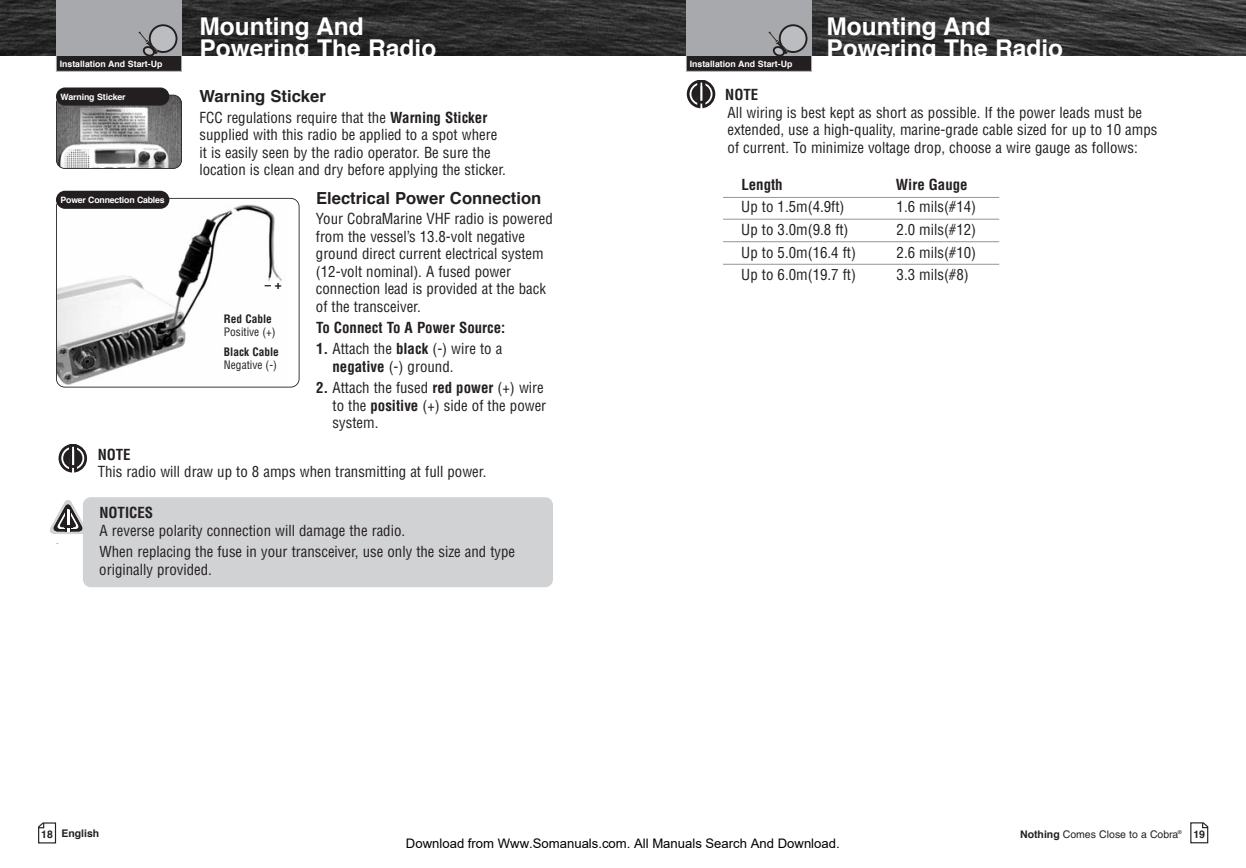
<style>
.page{position:relative;width:1246px;height:868px;background:#fff}
.page>*{position:absolute;margin:0;border:0;box-sizing:border-box;transform-origin:0 0}
.t1{font:700 24.5px/22.8px "Helvetica";color:#fff}
.t2{font:700 16.62px "Helvetica";color:#231f20}
.t3{font:condensed 14.88px/17.5px "Helvetica";color:#231f20}
.t4{font:700 condensed 14.88px "Helvetica";color:#231f20}
.t5{font:13.12px "Arial";color:#000}
.t6{font:condensed 11.38px "Helvetica";color:#231f20}
.t7{font:700 condensed 11.38px "Helvetica";color:#231f20}
.t8{font:700 11.38px "Helvetica";color:#231f20}
.t9{font:10.5px "Helvetica LT Std";color:#231f20}
.t10{font:700 10.5px "Helvetica";color:#231f20}
.t11{font:700 8.75px "Helvetica";color:#fff}
.t12{font:700 8.75px "Helvetica";letter-spacing:-.02em;color:#fff}
.s1{font-weight:700}
.s2{font-family:"Helvetica";font-weight:700}
</style>
<div class="page">
<svg style="left:38px;top:822px;width:19px;height:21px"></svg>
<div style="left:83px;top:497px;width:470px;height:90px;background:#d1d2d4;border-radius:8px"></div>
<svg style="left:50px;top:501px;width:34px;height:33px"></svg>
<img style="left:623px;top:0;width:623px;height:56px">
<svg style="left:1190px;top:822px;width:18px;height:21px"></svg>
<hr style="left:723px;top:197px;width:276px;height:1px;background:#939598">
<hr style="left:723px;top:219px;width:276px;height:1px;background:#939598">
<hr style="left:723px;top:241px;width:276px;height:1px;background:#939598">
<hr style="left:723px;top:264px;width:276px;height:1px;background:#939598">
<div style="left:687px;top:55px;width:124px;height:16px;background:#231f20"></div>
<div style="left:686px;top:54px;width:126px;height:18px;border:1px solid #a8a9ad"></div>
<div style="left:686px;top:0;width:126px;height:56px;background:#a8a9ad"></div>
<div style="left:780px;top:25px;width:27px;height:27px;background:#bcbdc0;border-radius:50%"></div>
<div style="left:779px;top:24px;width:28px;height:29px;border:2px solid #231f20;border-radius:50%"></div>
<svg style="left:768px;top:31px;width:22px;height:25px"></svg>
<svg style="left:0;top:0;width:623px;height:56px;background:#2a2a2a"></svg>
<div style="left:57px;top:55px;width:124px;height:16px;background:#231f20"></div>
<div style="left:56px;top:54px;width:126px;height:18px;border:1px solid #a8a9ad"></div>
<div style="left:56px;top:0;width:126px;height:56px;background:#a8a9ad"></div>
<div style="left:150px;top:25px;width:27px;height:27px;background:#bcbdc0;border-radius:50%"></div>
<div style="left:149px;top:24px;width:28px;height:29px;border:2px solid #231f20;border-radius:50%"></div>
<svg style="left:138px;top:31px;width:22px;height:25px"></svg>
<svg style="left:686px;top:80px;width:30px;height:29px"></svg>
<svg style="left:58px;top:445px;width:30px;height:28px"></svg>
<svg style="left:56px;top:198px;width:244px;height:190px"></svg>
<div style="left:56px;top:191px;width:113px;height:18px;background:#231f20;border-radius:9px"></div>
<svg style="left:56px;top:95px;width:126px;height:74px;background:#959595"></svg>
<div style="left:56px;top:88px;width:113px;height:18px;background:#231f20;border-radius:9px"></div>
<p class="t11" style="left:60px;top:60px;width:104px">Installation And Start-Up</p>
<p class="t11" style="left:61px;top:93px;width:67px">Warning Sticker</p>
<p class="t12" style="left:61px;top:197px;width:106px">Power Connection Cables</p>
<h1 class="t1" style="left:200px;top:17px;width:238px">Mounting And<br>Powering The Radio</h1>
<p class="t2" style="left:200px;top:89px;width:128px">Warning Sticker</p>
<p class="t3" style="left:200px;top:109px;width:308px">FCC regulations require that the <span class="s1">Warning Sticker </span>supplied with this radio be applied to a spot where it is easily seen by the radio operator. Be sure the location is clean and dry before applying the sticker.</p>
<p class="t2" style="left:316px;top:192px;width:227px">Electrical Power Connection</p>
<p class="t3" style="left:316px;top:210px;width:238px">Your CobraMarine VHF radio is powered from the vessel’s 13.8-volt negative ground direct current electrical system (12-volt nominal). A fused power connection lead is provided at the back of the transceiver.</p>
<p class="t4" style="left:316px;top:319px;width:191px">To Connect To A Power Source:</p>
<p class="t3" style="left:333px;top:341px;width:171px;text-indent:-16px"><span class="s1">1.</span> Attach the <span class="s1">black</span> (-) wire to a <span class="s1">negative</span> (-) ground.</p>
<p class="t3" style="left:333px;top:379px;width:215px;text-indent:-16px"><span class="s1">2.</span> Attach the fused <span class="s1">red power</span> (+) wire to the <span class="s1">positive</span> (+) side of the power system.</p>
<p class="t8" style="left:265px;top:280px;width:18px">– +</p>
<p class="t7" style="left:224px;top:312px;width:50px">Red Cable</p>
<p class="t6" style="left:224px;top:325px;width:53px">Positive (+)</p>
<p class="t7" style="left:224px;top:346px;width:56px">Black Cable</p>
<p class="t6" style="left:224px;top:359px;width:55px">Negative (-)</p>
<p class="t4" style="left:98px;top:446px;width:35px">NOTE</p>
<p class="t3" style="left:98px;top:463px;width:390px">This radio will draw up to 8 amps when transmitting at full power.</p>
<p class="t4" style="left:99px;top:505px;width:55px">NOTICES</p>
<p class="t3" style="left:99px;top:520px;width:417px;line-height:21.3px">A reverse polarity connection will damage the radio.<br>When replacing the fuse in your transceiver, use only the size and type</p>
<p class="t3" style="left:99px;top:561px;width:114px">originally provided.</p>
<p class="t11" style="left:690px;top:60px;width:104px">Installation And Start-Up</p>
<h1 class="t1" style="left:826px;top:17px;width:238px">Mounting And<br>Powering The Radio</h1>
<p class="t4" style="left:725px;top:87px;width:35px">NOTE</p>
<p class="t3" style="left:728px;top:104px;width:431px">All wiring is best kept as short as possible. If the power leads must be extended, use a high-quality, marine-grade cable sized for up to 10 amps of current. To minimize voltage drop, choose a wire gauge as follows:</p>
<p class="t4" style="left:741px;top:176px;width:43px">Length</p>
<p class="t4" style="left:896px;top:176px;width:73px">Wire Gauge</p>
<p class="t3" style="left:741px;top:199px;width:105px">Up to 1.5m(4.9ft)</p>
<p class="t3" style="left:897px;top:199px;width:81px">1.6 mils(#14)</p>
<p class="t3" style="left:741px;top:221px;width:109px">Up to 3.0m(9.8 ft)</p>
<p class="t3" style="left:897px;top:221px;width:81px">2.0 mils(#12)</p>
<p class="t3" style="left:741px;top:244px;width:116px">Up to 5.0m(16.4 ft)</p>
<p class="t3" style="left:897px;top:244px;width:81px">2.6 mils(#10)</p>
<p class="t3" style="left:741px;top:266px;width:116px">Up to 6.0m(19.7 ft)</p>
<p class="t3" style="left:897px;top:266px;width:74px">3.3 mils(#8)</p>
<p class="t10" style="left:41px;top:829px;width:60px">18 English</p>
<p class="t5" style="left:406px;top:836px;width:435px">Download from Www.Somanuals.com. All Manuals Search And Download.</p>
<p class="t9" style="left:1020px;top:830px;width:163px"><span class="s2">Nothing</span> Comes Close to a Cobra<sup>®</sup></p>
<p class="t10" style="left:1193px;top:830px;width:13px">19</p>
</div>
